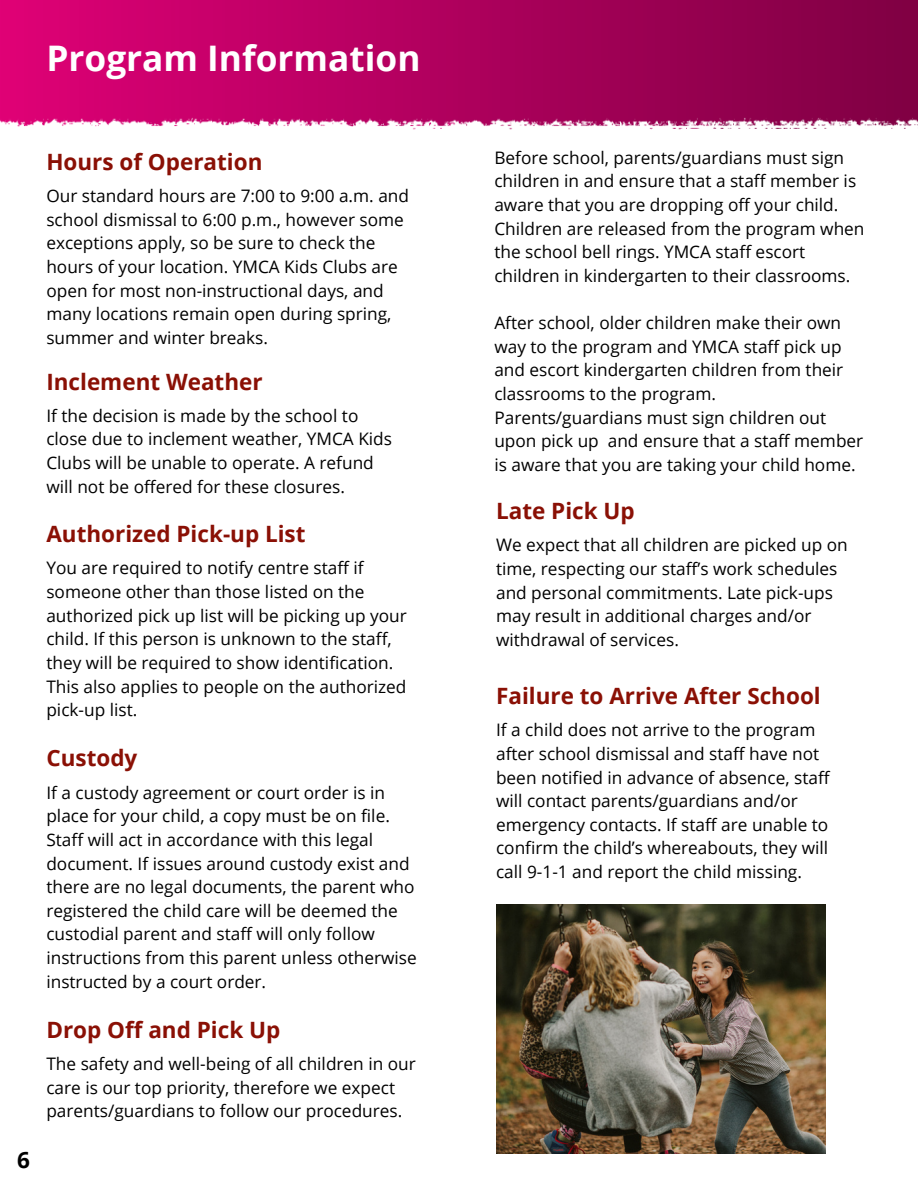
<style>
.page{position:relative;width:918px;height:1188px;background:#fff}
.page>*{position:absolute;margin:0;border:0;box-sizing:border-box;transform-origin:0 0}
.t1{font:700 35.25px "Open Sans";color:#fff}
.t2{font:700 22.5px "Open Sans";color:#8a1005}
.t3{font:700 22.5px "Open Sans";color:#000}
.t4{font:17.25px/23.7px "Open Sans";color:#000}
</style>
<div class="page">
<img style="left:0;top:0;width:918px;height:130px">
<img style="left:496px;top:905px;width:330px;height:248px">
<p class="t1" style="left:46px;top:33px;width:376px">Program Information</p>
<p class="t3" style="left:17px;top:1144px;width:14px">6</p>
<p class="t2" style="left:46px;top:146px;width:218px">Hours of Operation</p>
<p class="t4" style="left:46px;top:184px;width:364px">Our standard hours are 7:00 to 9:00 a.m. and school dismissal to 6:00 p.m., however some exceptions apply, so be sure to check the hours of your location. YMCA Kids Clubs are open for most non-instructional days, and many locations remain open during spring, summer and winter breaks.</p>
<p class="t2" style="left:46px;top:365px;width:218px">Inclement Weather</p>
<p class="t4" style="left:46px;top:403px;width:347px">If the decision is made by the school to close due to inclement weather, YMCA Kids Clubs will be unable to operate. A refund will not be offered for these closures.</p>
<p class="t2" style="left:46px;top:518px;width:261px">Authorized Pick-up List</p>
<p class="t4" style="left:46px;top:556px;width:362px">You are required to notify centre staff if someone other than those listed on the authorized pick up list will be picking up your child. If this person is unknown to the staff, they will be required to show identification.<br>This also applies to people on the authorized pick-up list.</p>
<p class="t2" style="left:46px;top:742px;width:92px">Custody</p>
<p class="t4" style="left:46px;top:780px;width:372px">If a custody agreement or court order is in place for your child, a copy must be on file.<br>Staff will act in accordance with this legal document. If issues around custody exist and there are no legal documents, the parent who registered the child care will be deemed the custodial parent and staff will only follow instructions from this parent unless otherwise instructed by a court order.</p>
<p class="t2" style="left:46px;top:1014px;width:235px">Drop Off and Pick Up</p>
<p class="t4" style="left:46px;top:1051px;width:371px">The safety and well-being of all children in our care is our top priority, therefore we expect parents/guardians to follow our procedures.</p>
<p class="t4" style="left:494px;top:145px;width:372px">Before school, parents/guardians must sign children in and ensure that a staff member is aware that you are dropping off your child.<br>Children are released from the program when the school bell rings. YMCA staff escort children in kindergarten to their classrooms.</p>
<p class="t4" style="left:494px;top:311px;width:370px">After school, older children make their own way to the program and YMCA staff pick up and escort kindergarten children from their classrooms to the program.<br>Parents/guardians must sign children out upon pick up and ensure that a staff member is aware that you are taking your child home.</p>
<p class="t2" style="left:496px;top:495px;width:140px">Late Pick Up</p>
<p class="t4" style="left:496px;top:533px;width:353px">We expect that all children are picked up on time, respecting our staff’s work schedules and personal commitments. Late pick-ups may result in additional charges and/or withdrawal of services.</p>
<p class="t2" style="left:496px;top:680px;width:326px">Failure to Arrive After School</p>
<p class="t4" style="left:496px;top:718px;width:335px">If a child does not arrive to the program after school dismissal and staff have not been notified in advance of absence, staff will contact parents/guardians and/or emergency contacts. If staff are unable to confirm the child’s whereabouts, they will call 9-1-1 and report the child missing.</p>
</div>
